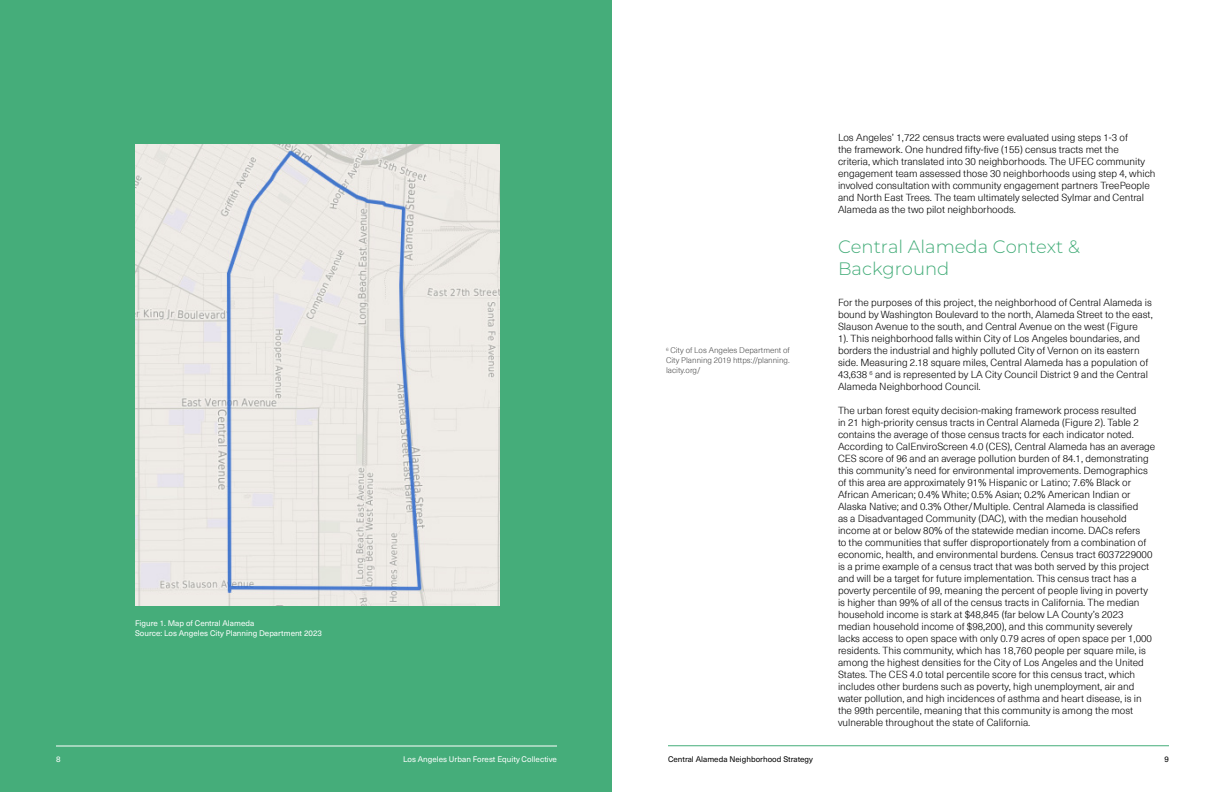
<style>
.page{position:relative;width:1224px;height:792px;background:#fff}
.page>*{position:absolute;margin:0;border:0;box-sizing:border-box;transform-origin:0 0}
.t1{font:100 18px/21.6px "Montserrat";color:#45ad7a}
.t2{font:300 10px/12px "Neue Haas Unica W01";color:#000}
.t3{font:8px "Neue Haas Unica";color:#fff}
.t4{font:300 8px/9.6px "Neue Haas Unica W01";color:#4d4d4d;text-align:justify}
.t5{font:8px "Neue Haas Unica";color:#000}
</style>
<div class="page">
<hr style="left:668px;top:746px;width:501px;height:1px;background:#45ad7a">
<div style="left:0;top:0;width:612px;height:792px;background:#45ad7a"></div>
<hr style="left:56px;top:746px;width:501px;height:1px;background:#fff">
<img style="left:135px;top:144px;width:365px;height:462px">
<p class="t3" style="left:135px;top:617px;width:121px">Figure 1. Map of Central Alameda</p>
<p class="t3" style="left:135px;top:627px;width:189px">Source: Los Angeles City Planning Department 2023</p>
<p class="t4" style="left:666px;top:346px;width:125px"><sup>6</sup> City of Los Angeles Department of City Planning 2019 https://planning. lacity.org/</p>
<p class="t2" style="left:838px;top:131px;width:319px">Los Angeles’ 1,722 census tracts were evaluated using steps 1-3 of<br>the framework. One hundred fifty-five (155) census tracts met the<br>criteria, which translated into 30 neighborhoods. The UFEC community engagement team assessed those 30 neighborhoods using step 4, which involved consultation with community engagement partners TreePeople and North East Trees. The team ultimately selected Sylmar and Central Alameda as the two pilot neighborhoods.</p>
<p class="t1" style="left:838px;top:236px;width:243px">Central Alameda Context &amp;<br>Background</p>
<p class="t2" style="left:838px;top:297px;width:316px">For the purposes of this project, the neighborhood of Central Alameda is bound by Washington Boulevard to the north, Alameda Street to the east, Slauson Avenue to the south, and Central Avenue on the west (Figure<br>1). This neighborhood falls within City of Los Angeles boundaries, and borders the industrial and highly polluted City of Vernon on its eastern side. Measuring 2.18 square miles, Central Alameda has a population of 43,638 <sup>6</sup> and is represented by LA City Council District 9 and the Central Alameda Neighborhood Council.</p>
<p class="t2" style="left:838px;top:405px;width:319px">The urban forest equity decision-making framework process resulted<br>in 21 high-priority census tracts in Central Alameda (Figure 2). Table 2 contains the average of those census tracts for each indicator noted.<br>According to CalEnviroScreen 4.0 (CES), Central Alameda has an average CES score of 96 and an average pollution burden of 84.1, demonstrating this community’s need for environmental improvements. Demographics of this area are approximately 91% Hispanic or Latino; 7.6% Black or African American; 0.4% White; 0.5% Asian; 0.2% American Indian or Alaska Native; and 0.3% Other/Multiple. Central Alameda is classified<br>as a Disadvantaged Community (DAC), with the median household income at or below 80% of the statewide median income. DACs refers<br>to the communities that suffer disproportionately from a combination of economic, health, and environmental burdens. Census tract 6037229000 is a prime example of a census tract that was both served by this project and will be a target for future implementation. This census tract has a poverty percentile of 99, meaning the percent of people living in poverty is higher than 99% of all of the census tracts in California. The median household income is stark at $48,845 (far below LA County’s 2023 median household income of $98,200), and this community severely lacks access to open space with only 0.79 acres of open space per 1,000 residents. This community, which has 18,760 people per square mile, is among the highest densities for the City of Los Angeles and the United States. The CES 4.0 total percentile score for this census tract, which includes other burdens such as poverty, high unemployment, air and water pollution, and high incidences of asthma and heart disease, is in the 99th percentile, meaning that this community is among the most vulnerable throughout the state of California.</p>
<p class="t3" style="left:56px;top:753px;width:6px">8</p>
<p class="t3" style="left:403px;top:753px;width:155px">Los Angeles Urban Forest Equity Collective</p>
<p class="t5" style="left:668px;top:753px;width:146px">Central Alameda Neighborhood Strategy</p>
<p class="t5" style="left:1165px;top:753px;width:6px">9</p>
</div>
